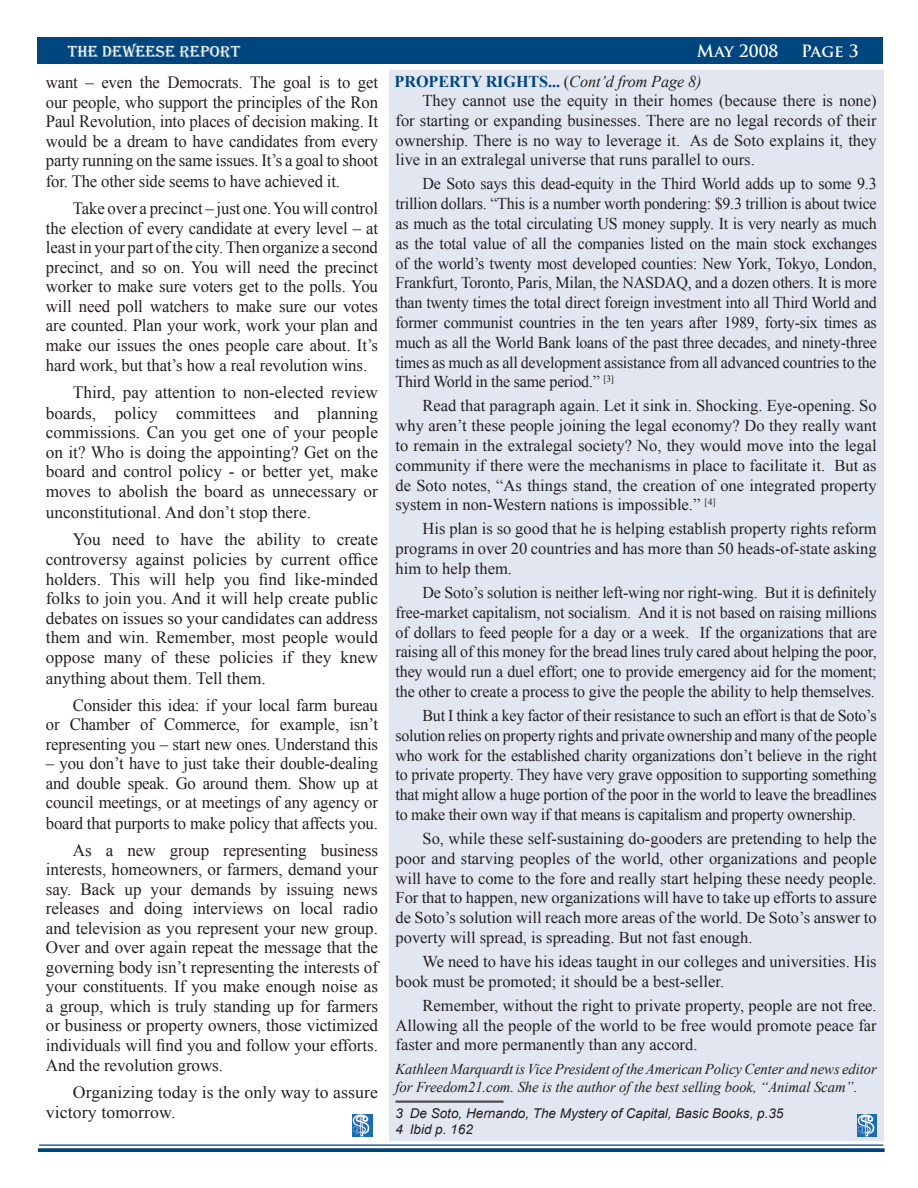
<style>
.page{position:relative;width:918px;height:1188px;background:#fff}
.page>*{position:absolute;margin:0;border:0;box-sizing:border-box;transform-origin:0 0}
.t1{font:17.25px/19.6px "Times New Roman";letter-spacing:-.005em;color:#231f20;text-align:justify}
.t2{font:16.5px/19.8px "Times New Roman";color:#231f20;text-align:justify}
.t3{font:700 16.5px "Times New Roman";letter-spacing:-.005em;color:#00467e}
.t4{font:16.5px "Algerian";color:#fff}
.t5{font:700 16.5px "Trajan Pro";color:#fff}
.t6{font:italic 15px/18px "Times New Roman";letter-spacing:-.005em;color:#231f20}
.t7{font:italic 13.5px/16.2px "Arial";color:#231f20}
.s1{font-weight:400;color:#231f20}
.s2{font-weight:400;font-style:italic;color:#231f20}
</style>
<div class="page">
<div style="left:389px;top:70px;width:495px;height:1071px;background:#e2e6f0"></div>
<hr style="left:396px;top:1101px;width:108px;height:1px;background:#231f20">
<hr style="left:396px;top:1102px;width:108px;height:1px;background:#231f20">
<img style="left:857px;top:1114px;width:20px;height:22px">
<img style="left:352px;top:1114px;width:20px;height:22px">
<hr style="left:40px;top:1145px;width:843px;height:1px;background:#00467e">
<svg style="left:40px;top:1148px;width:843px;height:4px;background:#0f5185"></svg>
<div style="left:38px;top:38px;width:846px;height:26px;background:#00467e"></div>
<p class="t4" style="left:68px;top:43px;width:164px">THE DEWEESE REPORT</p>
<p class="t5" style="left:697px;top:41px;width:83px">May 2008</p>
<p class="t5" style="left:801px;top:41px;width:44px">Page</p>
<p class="t1" style="left:46px;top:72px;width:334px">want – even the Democrats. The goal is to get our people, who support the principles of the Ron Paul Revolution, into places of decision making. It would be a dream to have candidates from every party running on the same issues. It’s a goal to shoot for. The other side seems to have achieved it.</p>
<p class="t1" style="left:46px;top:198px;width:334px;text-indent:27px">Take over a precinct – just one. You will control the election of every candidate at every level – at least in your part of the city. Then organize a second precinct, and so on. You will need the precinct worker to make sure voters get to the polls. You will need poll watchers to make sure our votes are counted. Plan your work, work your plan and make our issues the ones people care about. It’s hard work, but that’s how a real revolution wins.</p>
<p class="t1" style="left:46px;top:382px;width:334px;text-indent:27px">Third, pay attention to non-elected review boards, policy committees and planning commissions. Can you get one of your people on it? Who is doing the appointing? Get on the board and control policy - or better yet, make moves to abolish the board as unnecessary or unconstitutional. And don’t stop there.</p>
<p class="t1" style="left:46px;top:529px;width:334px;text-indent:27px">You need to have the ability to create controversy against policies by current office holders. This will help you find like-minded folks to join you. And it will help create public debates on issues so your candidates can address them and win. Remember, most people would oppose many of these policies if they knew anything about them. Tell them.</p>
<p class="t1" style="left:46px;top:695px;width:334px;text-indent:27px">Consider this idea: if your local farm bureau or Chamber of Commerce, for example, isn’t representing you – start new ones. Understand this</p>
<p class="t1" style="left:46px;top:753px;width:334px">– you don’t have to just take their double-dealing and double speak. Go around them. Show up at council meetings, or at meetings of any agency or board that purports to make policy that affects you.</p>
<p class="t1" style="left:46px;top:840px;width:334px;text-indent:27px">As a new group representing business interests, homeowners, or farmers, demand your say. Back up your demands by issuing news releases and doing interviews on local radio and television as you represent your new group.<br>Over and over again repeat the message that the governing body isn’t representing the interests of your constituents. If you make enough noise as a group, which is truly standing up for farmers or business or property owners, those victimized individuals will find you and follow your efforts.<br>And the revolution grows.</p>
<p class="t1" style="left:46px;top:1083px;width:334px;text-indent:27px">Organizing today is the only way to assure victory tomorrow.</p>
<p class="t3" style="left:395px;top:71px;width:308px">PROPERTY RIGHTS... <span class="s1">(</span><span class="s2">Cont’d from Page 8)</span></p>
<p class="t2" style="left:396px;top:90px;width:483px;text-indent:27px">They cannot use the equity in their homes (because there is none) for starting or expanding businesses. There are no legal records of their ownership. There is no way to leverage it. As de Soto explains it, they live in an extralegal universe that runs parallel to ours.</p>
<p class="t2" style="left:396px;top:174px;width:483px;text-indent:27px">De Soto says this dead-equity in the Third World adds up to some 9.3 trillion dollars. “This is a number worth pondering: $9.3 trillion is about twice as much as the total circulating US money supply. It is very nearly as much as the total value of all the companies listed on the main stock exchanges of the world’s twenty most developed counties: New York, Tokyo, London, Frankfurt, Toronto, Paris, Milan, the NASDAQ, and a dozen others. It is more than twenty times the total direct foreign investment into all Third World and former communist countries in the ten years after 1989, forty-six times as much as all the World Bank loans of the past three decades, and ninety-three times as much as all development assistance from all advanced countries to the Third World in the same period.” <sup>[3]</sup></p>
<p class="t2" style="left:396px;top:396px;width:483px;text-indent:27px">Read that paragraph again. Let it sink in. Shocking. Eye-opening. So why aren’t these people joining the legal economy? Do they really want to remain in the extralegal society? No, they would move into the legal community if there were the mechanisms in place to facilitate it. But as de Soto notes, “As things stand, the creation of one integrated property system in non-Western nations is impossible.” <sup>[4]</sup></p>
<p class="t2" style="left:396px;top:519px;width:483px;text-indent:27px">His plan is so good that he is helping establish property rights reform programs in over 20 countries and has more than 50 heads-of-state asking him to help them.</p>
<p class="t2" style="left:396px;top:582px;width:483px;text-indent:27px">De Soto’s solution is neither left-wing nor right-wing. But it is definitely free-market capitalism, not socialism. And it is not based on raising millions of dollars to feed people for a day or a week. If the organizations that are raising all of this money for the bread lines truly cared about helping the poor, they would run a duel effort; one to provide emergency aid for the moment; the other to create a process to give the people the ability to help themselves.</p>
<p class="t2" style="left:396px;top:705px;width:483px;text-indent:27px">But I think a key factor of their resistance to such an effort is that de Soto’s solution relies on property rights and private ownership and many of the people who work for the established charity organizations don’t believe in the right to private property. They have very grave opposition to supporting something that might allow a huge portion of the poor in the world to leave the breadlines to make their own way if that means is capitalism and property ownership.</p>
<p class="t2" style="left:396px;top:828px;width:483px;text-indent:27px">So, while these self-sustaining do-gooders are pretending to help the poor and starving peoples of the world, other organizations and people will have to come to the fore and really start helping these needy people.<br>For that to happen, new organizations will have to take up efforts to assure de Soto’s solution will reach more areas of the world. De Soto’s answer to poverty will spread, is spreading. But not fast enough.</p>
<p class="t2" style="left:396px;top:951px;width:483px;text-indent:27px">We need to have his ideas taught in our colleges and universities. His book must be promoted; it should be a best-seller.</p>
<p class="t2" style="left:396px;top:995px;width:483px;text-indent:27px">Remember, without the right to private property, people are not free.<br>Allowing all the people of the world to be free would promote peace far faster and more permanently than any accord.</p>
<p class="t6" style="left:396px;top:1060px;width:483px">Kathleen Marquardt is Vice President of the American Policy Center and news editor for Freedom21.com. She is the author of the best selling book, “Animal Scam”.</p>
<p class="t7" style="left:410px;top:1105px;width:375px">De Soto, Hernando, The Mystery of Capital, Basic Books, p.35<br>Ibid p. 162</p>
</div>
